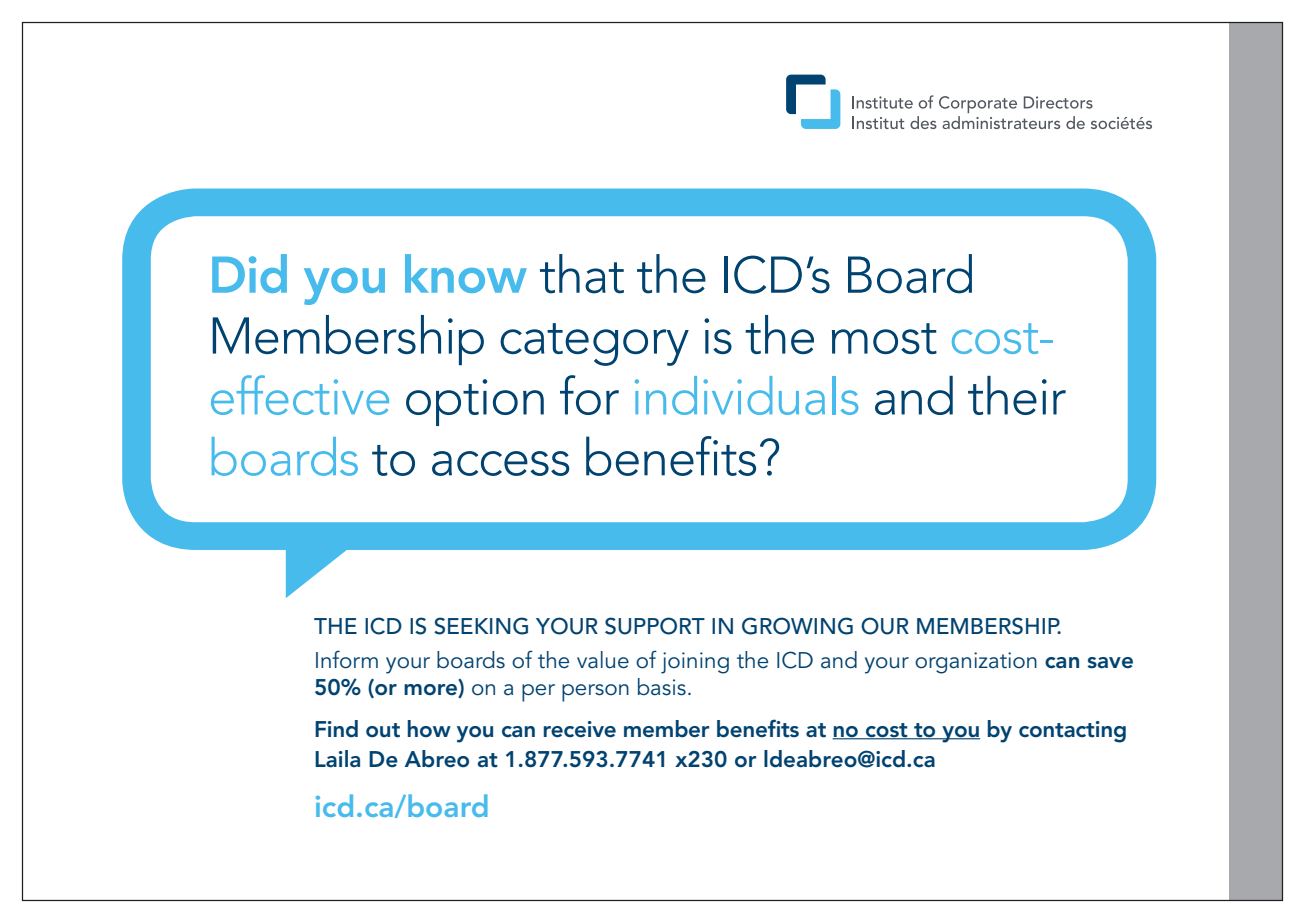
<style>
.page{position:relative;width:1305px;height:923px;background:#fff}
.page>*{position:absolute;margin:0;border:0;box-sizing:border-box;transform-origin:0 0}
.t1{font:300 51px/60.8px "Avenir";letter-spacing:-.02em;color:#004270}
.t2{font:800 30px "Avenir";color:#47bbeb}
.t3{font:800 22.5px/30px "Avenir";letter-spacing:-.01em;color:#004270}
.t4{font:22.5px/27.5px "Avenir";color:#004270}
.t5{font:500 22.5px "Avenir";color:#004270}
.s1{font-weight:800;color:#47bbeb}
.s2{color:#47bbeb}
.s3{font-weight:800}
</style>
<div class="page">
<svg style="left:122px;top:188px;width:1034px;height:410px"></svg>
<svg style="left:853px;top:95px;width:299px;height:34px"></svg>
<svg style="left:786px;top:75px;width:54px;height:54px"></svg>
<hr style="left:833px;top:738px;width:147px;height:1px;background:#004270">
<div style="left:1229px;top:22px;width:53px;height:878px;background:#a8a9ad"></div>
<p class="t1" style="left:208px;top:245px;width:860px"><span class="s1">Did you know</span> that the ICD’s Board Membership category is the most <span class="s2">cost&shy;effective</span> option for <span class="s2">individuals</span> and their <span class="s2">boards</span> to access benefits?</p>
<p class="t5" style="left:314px;top:612px;width:750px">THE ICD IS SEEKING YOUR SUPPORT IN GROWING OUR MEMBERSHIP.</p>
<p class="t4" style="left:314px;top:647px;width:821px">Inform your boards of the value of joining the ICD and your organization <span class="s3">can save<br>50% (or more)</span> on a per person basis.</p>
<p class="t3" style="left:314px;top:713px;width:815px">Find out how you can receive member benefits at no cost to you by contacting<br>Laila De Abreo at 1.877.593.7741 x230 or ldeabreo@icd.ca</p>
<p class="t2" style="left:314px;top:788px;width:177px">icd.ca/board</p>
</div>
